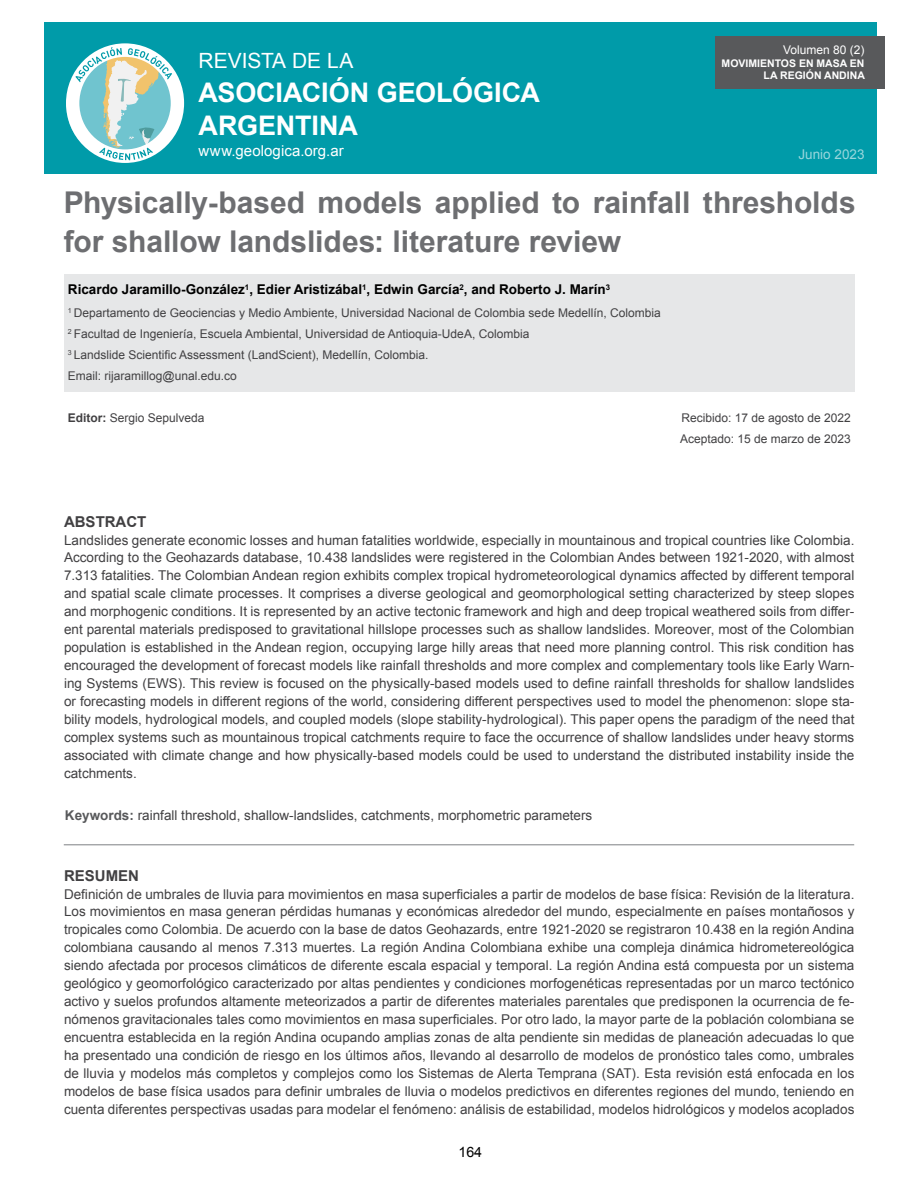
<style>
.page{position:relative;width:918px;height:1188px;background:#fff}
.page>*{position:absolute;margin:0;border:0;box-sizing:border-box;transform-origin:0 0}
.t1{font:700 30px/39px "Arial";letter-spacing:-.005em;color:#6d6e71}
.t2{font:700 27px/33px "Arial";letter-spacing:-.005em;color:#fff}
.t3{font:21px "Arial";color:#fff}
.t4{font:15px "Arial";letter-spacing:.005em;color:#fff}
.t5{font:700 15px "Arial";color:#414042}
.t6{font:14.25px "Arial";color:#000}
.t7{font:13.5px/18px "Arial";color:#414042;text-align:justify}
.t8{font:700 13.5px "Arial";color:#000}
.t9{font:13.5px "Arial";color:#fff}
.t10{font:12px/21px "Arial";color:#414042}
.t11{font:12px "Arial";color:#fff}
.t12{font:700 10.5px/12.6px "Arial";color:#fff;text-align:right}
.s1{font-weight:700}
.s2{font-weight:700;color:#58595b}
</style>
<div class="page">
<div style="left:44px;top:22px;width:833px;height:152px;background:#009ba9"></div>
<svg style="left:66px;top:43px;width:118px;height:120px"></svg>
<div style="left:715px;top:36px;width:170px;height:53px;background:#58595b"></div>
<div style="left:64px;top:274px;width:790px;height:117px;background:#e6e7e8"></div>
<hr style="left:64px;top:844px;width:790px;height:1px;background:#7e8083">
<p class="t11" style="left:783px;top:42px;width:83px">Volumen 80 (2)</p>
<p class="t12" style="left:722px;top:57px;width:145px">MOVIMIENTOS EN MASA EN<br>LA REGIÓN ANDINA</p>
<h3 class="t3" style="left:199px;top:47px;width:156px">REVISTA DE LA</h3>
<h2 class="t2" style="left:199px;top:77px;width:343px">ASOCIACIÓN GEOLÓGICA<br>ARGENTINA</h2>
<p class="t4" style="left:199px;top:141px;width:147px">www.geologica.org.ar</p>
<p class="t9" style="left:799px;top:145px;width:68px">Junio 2023</p>
<h1 class="t1" style="left:64px;top:184px;width:793px">Physically-based models applied to rainfall thresholds for shallow landslides: literature review</h1>
<p class="t8" style="left:68px;top:281px;width:544px">Ricardo Jaramillo-González<sup>1</sup>, Edier Aristizábal<sup>1</sup>, Edwin García<sup>2</sup>, and Roberto J. Marín<sup>3</sup></p>
<p class="t10" style="left:68px;top:302px;width:594px"><sup>1</sup> Departamento de Geociencias y Medio Ambiente, Universidad Nacional de Colombia sede Medellín, Colombia <sup>2</sup> Facultad de Ingeniería, Escuela Ambiental, Universidad de Antioquia-UdeA, Colombia<br><sup>3</sup> Landslide Scientific Assessment (LandScient), Medellín, Colombia.<br>Email: rijaramillog@unal.edu.co</p>
<p class="t10" style="left:68px;top:407px;width:138px"><span class="s1">Editor:</span> Sergio Sepulveda</p>
<p class="t10" style="left:680px;top:407px;width:172px">Recibido: 17 de agosto de 2022<br>Aceptado: 15 de marzo de 2023</p>
<p class="t5" style="left:64px;top:511px;width:84px">ABSTRACT</p>
<p class="t7" style="left:64px;top:531px;width:792px">Landslides generate economic losses and human fatalities worldwide, especially in mountainous and tropical countries like Colombia.<br>According to the Geohazards database, 10.438 landslides were registered in the Colombian Andes between 1921-2020, with almost 7.313 fatalities. The Colombian Andean region exhibits complex tropical hydrometeorological dynamics affected by different temporal and spatial scale climate processes. It comprises a diverse geological and geomorphological setting characterized by steep slopes and morphogenic conditions. It is represented by an active tectonic framework and high and deep tropical weathered soils from differ&shy;ent parental materials predisposed to gravitational hillslope processes such as shallow landslides. Moreover, most of the Colombian population is established in the Andean region, occupying large hilly areas that need more planning control. This risk condition has encouraged the development of forecast models like rainfall thresholds and more complex and complementary tools like Early Warn&shy;ing Systems (EWS). This review is focused on the physically-based models used to define rainfall thresholds for shallow landslides or forecasting models in different regions of the world, considering different perspectives used to model the phenomenon: slope sta&shy;bility models, hydrological models, and coupled models (slope stability-hydrological). This paper opens the paradigm of the need that complex systems such as mountainous tropical catchments require to face the occurrence of shallow landslides under heavy storms associated with climate change and how physically-based models could be used to understand the distributed instability inside the catchments.</p>
<p class="t7" style="left:65px;top:807px;width:529px"><span class="s2">Keywords:</span> rainfall threshold, shallow-landslides, catchments, morphometric parameters</p>
<p class="t5" style="left:64px;top:865px;width:76px">RESUMEN</p>
<p class="t7" style="left:64px;top:885px;width:792px">Definición de umbrales de lluvia para movimientos en masa superficiales a partir de modelos de base física: Revisión de la literatura.<br>Los movimientos en masa generan pérdidas humanas y económicas alrededor del mundo, especialmente en países montañosos y tropicales como Colombia. De acuerdo con la base de datos Geohazards, entre 1921-2020 se registraron 10.438 en la región Andina colombiana causando al menos 7.313 muertes. La región Andina Colombiana exhibe una compleja dinámica hidrometereológica siendo afectada por procesos climáticos de diferente escala espacial y temporal. La región Andina está compuesta por un sistema geológico y geomorfológico caracterizado por altas pendientes y condiciones morfogenéticas representadas por un marco tectónico activo y suelos profundos altamente meteorizados a partir de diferentes materiales parentales que predisponen la ocurrencia de fe&shy;nómenos gravitacionales tales como movimientos en masa superficiales. Por otro lado, la mayor parte de la población colombiana se encuentra establecida en la región Andina ocupando amplias zonas de alta pendiente sin medidas de planeación adecuadas lo que ha presentado una condición de riesgo en los últimos años, llevando al desarrollo de modelos de pronóstico tales como, umbrales de lluvia y modelos más completos y complejos como los Sistemas de Alerta Temprana (SAT). Esta revisión está enfocada en los modelos de base física usados para definir umbrales de lluvia o modelos predictivos en diferentes regiones del mundo, teniendo en cuenta diferentes perspectivas usadas para modelar el fenómeno: análisis de estabilidad, modelos hidrológicos y modelos acoplados</p>
<p class="t6" style="left:458px;top:1142px;width:25px">164</p>
</div>
